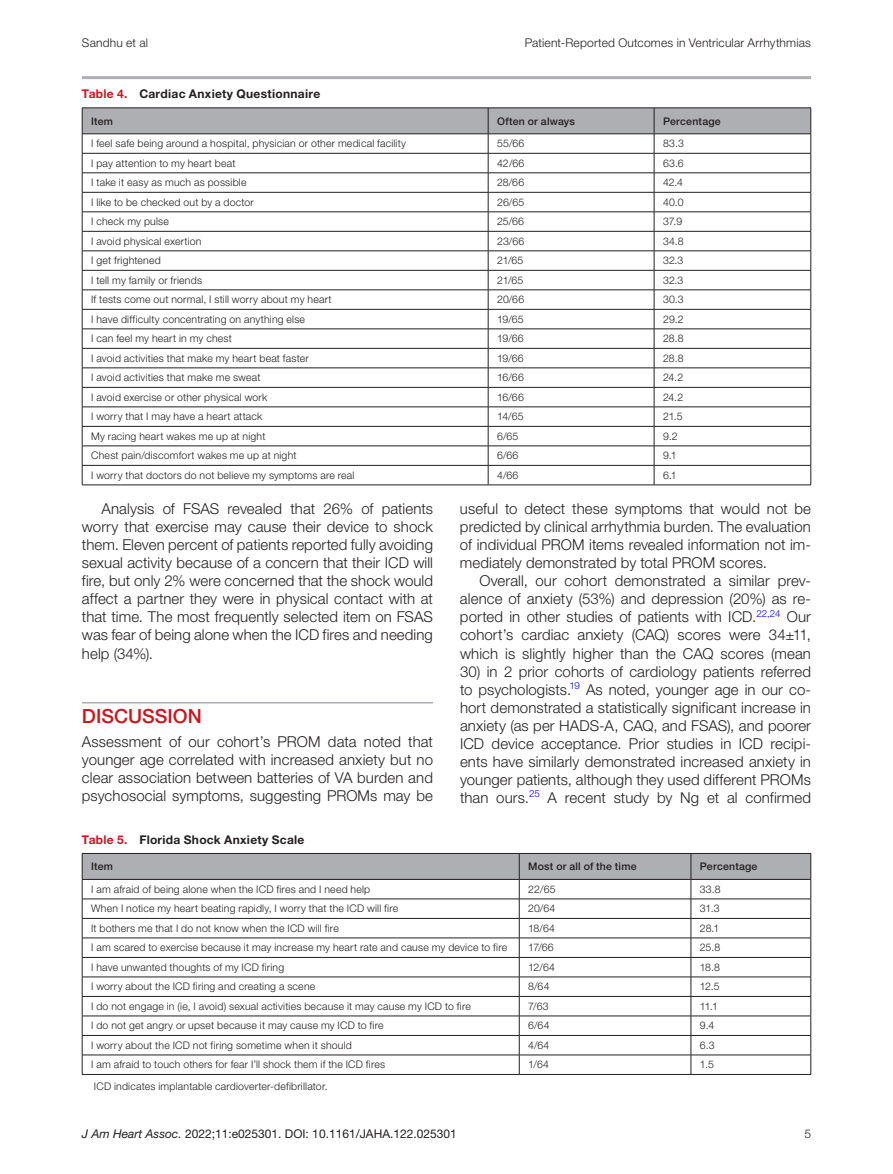
<style>
.page{position:relative;width:893px;height:1174px;background:#fff}
.page>*{position:absolute;margin:0;border:0;box-sizing:border-box;transform-origin:0 0}
.t1{font:500 19.5px "Helvetica Neue LT Std";color:#cd151d}
.t2{font:300 15px/18px "Helvetica Neue LT Std";letter-spacing:.005em;color:#231f20;text-align:justify}
.t3{font:700 12px "Helvetica Neue LT Std";letter-spacing:.025em;color:#231f20}
.t4{font:300 12px "Helvetica Neue LT Std";letter-spacing:.015em;color:#231f20}
.t5{font:12px "Helvetica Neue LT Std";color:#231f20}
.t6{font:300 10.5px "Helvetica Neue LT Std";letter-spacing:.02em;color:#231f20}
.t7{font:500 10.5px "Helvetica Neue LT Std";letter-spacing:.02em;color:#231f20}
.s1{color:#cd151d}
.s2{font-style:italic}
</style>
<div class="page">
<hr style="left:82px;top:702px;width:351px;height:1px;background:#aeafb3">
<hr style="left:82px;top:484px;width:406px;height:1px;background:#231f20">
<hr style="left:488px;top:484px;width:166px;height:1px;background:#231f20">
<svg style="left:82px;top:108px;width:729px;height:376px"></svg>
<hr style="left:654px;top:484px;width:157px;height:1px;background:#231f20">
<hr style="left:82px;top:1074px;width:437px;height:1px;background:#231f20">
<hr style="left:519px;top:1074px;width:172px;height:1px;background:#231f20">
<svg style="left:82px;top:853px;width:729px;height:221px"></svg>
<hr style="left:691px;top:1074px;width:120px;height:1px;background:#231f20">
<hr style="left:82px;top:76px;width:729px;height:3px;background:#aeafb3">
<p class="t4" style="left:82px;top:35px;width:68px">Sandhu et al</p>
<p class="t4" style="left:525px;top:35px;width:288px">Patient-Reported Outcomes in Ventricular Arrhythmias</p>
<p class="t3" style="left:82px;top:86px;width:240px"><span class="s1">Table 4.</span> Cardiac Anxiety Questionnaire</p>
<p class="t7" style="left:91px;top:115px;width:23px">Item</p>
<p class="t7" style="left:497px;top:115px;width:79px">Often or always</p>
<p class="t7" style="left:663px;top:115px;width:59px">Percentage</p>
<p class="t6" style="left:91px;top:137px;width:316px">I feel safe being around a hospital, physician or other medical facility</p>
<p class="t6" style="left:497px;top:137px;width:29px">55/66</p>
<p class="t6" style="left:663px;top:137px;width:22px">83.3</p>
<p class="t6" style="left:91px;top:157px;width:146px">I pay attention to my heart beat</p>
<p class="t6" style="left:497px;top:157px;width:29px">42/66</p>
<p class="t6" style="left:663px;top:157px;width:22px">63.6</p>
<p class="t6" style="left:91px;top:176px;width:157px">I take it easy as much as possible</p>
<p class="t6" style="left:497px;top:176px;width:29px">28/66</p>
<p class="t6" style="left:663px;top:176px;width:22px">42.4</p>
<p class="t6" style="left:91px;top:196px;width:164px">I like to be checked out by a doctor</p>
<p class="t6" style="left:497px;top:196px;width:29px">26/65</p>
<p class="t6" style="left:663px;top:196px;width:22px">40.0</p>
<p class="t6" style="left:91px;top:215px;width:79px">I check my pulse</p>
<p class="t6" style="left:497px;top:215px;width:28px">25/66</p>
<p class="t6" style="left:663px;top:215px;width:21px">37.9</p>
<p class="t6" style="left:91px;top:235px;width:112px">I avoid physical exertion</p>
<p class="t6" style="left:497px;top:235px;width:29px">23/66</p>
<p class="t6" style="left:663px;top:235px;width:22px">34.8</p>
<p class="t6" style="left:91px;top:254px;width:71px">I get frightened</p>
<p class="t6" style="left:497px;top:254px;width:28px">21/65</p>
<p class="t6" style="left:663px;top:254px;width:22px">32.3</p>
<p class="t6" style="left:91px;top:274px;width:112px">I tell my family or friends</p>
<p class="t6" style="left:497px;top:274px;width:28px">21/65</p>
<p class="t6" style="left:663px;top:274px;width:22px">32.3</p>
<p class="t6" style="left:91px;top:293px;width:242px">If tests come out normal, I still worry about my heart</p>
<p class="t6" style="left:497px;top:293px;width:29px">20/66</p>
<p class="t6" style="left:663px;top:293px;width:22px">30.3</p>
<p class="t6" style="left:91px;top:313px;width:215px">I have difficulty concentrating on anything else</p>
<p class="t6" style="left:497px;top:313px;width:28px">19/65</p>
<p class="t6" style="left:663px;top:313px;width:22px">29.2</p>
<p class="t6" style="left:91px;top:332px;width:142px">I can feel my heart in my chest</p>
<p class="t6" style="left:497px;top:332px;width:28px">19/66</p>
<p class="t6" style="left:663px;top:332px;width:22px">28.8</p>
<p class="t6" style="left:91px;top:352px;width:219px">I avoid activities that make my heart beat faster</p>
<p class="t6" style="left:497px;top:352px;width:28px">19/66</p>
<p class="t6" style="left:663px;top:352px;width:22px">28.8</p>
<p class="t6" style="left:91px;top:371px;width:171px">I avoid activities that make me sweat</p>
<p class="t6" style="left:497px;top:371px;width:28px">16/66</p>
<p class="t6" style="left:663px;top:371px;width:22px">24.2</p>
<p class="t6" style="left:91px;top:391px;width:178px">I avoid exercise or other physical work</p>
<p class="t6" style="left:497px;top:391px;width:28px">16/66</p>
<p class="t6" style="left:663px;top:391px;width:22px">24.2</p>
<p class="t6" style="left:91px;top:410px;width:173px">I worry that I may have a heart attack</p>
<p class="t6" style="left:497px;top:410px;width:28px">14/65</p>
<p class="t6" style="left:663px;top:410px;width:21px">21.5</p>
<p class="t6" style="left:91px;top:430px;width:176px">My racing heart wakes me up at night</p>
<p class="t6" style="left:497px;top:430px;width:23px">6/65</p>
<p class="t6" style="left:663px;top:430px;width:16px">9.2</p>
<p class="t6" style="left:91px;top:449px;width:207px">Chest pain/discomfort wakes me up at night</p>
<p class="t6" style="left:497px;top:449px;width:23px">6/66</p>
<p class="t6" style="left:663px;top:449px;width:15px">9.1</p>
<p class="t6" style="left:91px;top:469px;width:265px">I worry that doctors do not believe my symptoms are real</p>
<p class="t6" style="left:497px;top:469px;width:23px">4/66</p>
<p class="t6" style="left:663px;top:469px;width:15px">6.1</p>
<p class="t2" style="left:82px;top:500px;width:353px;text-indent:20px">Analysis of FSAS revealed that 26% of patients worry that exercise may cause their device to shock them. Eleven percent of patients reported fully avoiding sexual activity because of a concern that their ICD will fire, but only 2% were concerned that the shock would affect a partner they were in physical contact with at that time. The most frequently selected item on FSAS was fear of being alone when the ICD fires and needing help (34%).</p>
<h1 class="t1" style="left:82px;top:704px;width:121px">DISCUSSION</h1>
<h2 class="t2" style="left:82px;top:732px;width:353px">Assessment of our cohort’s PROM data noted that younger age correlated with increased anxiety but no clear association between batteries of VA burden and psychosocial symptoms, suggesting PROMs may be</h2>
<h2 class="t2" style="left:460px;top:500px;width:353px">useful to detect these symptoms that would not be predicted by clinical arrhythmia burden. The evaluation of individual PROM items revealed information not im&shy;mediately demonstrated by total PROM scores.</h2>
<p class="t2" style="left:460px;top:572px;width:352px;text-indent:19px">Overall, our cohort demonstrated a similar prev&shy;alence of anxiety (53%) and depression (20%) as re&shy;ported in other studies of patients with ICD.<sup>22,24</sup> Our cohort’s cardiac anxiety (CAQ) scores were 34±11, which is slightly higher than the CAQ scores (mean</p>
<p class="t2" style="left:460px;top:662px;width:353px">30) in 2 prior cohorts of cardiology patients referred to psychologists.<sup>19</sup> As noted, younger age in our co&shy;hort demonstrated a statistically significant increase in anxiety (as per HADS-A, CAQ, and FSAS), and poorer ICD device acceptance. Prior studies in ICD recipi&shy;ents have similarly demonstrated increased anxiety in younger patients, although they used different PROMs than ours.<sup>25</sup> A recent study by Ng et al confirmed</p>
<p class="t3" style="left:82px;top:831px;width:224px"><span class="s1">Table 5.</span> Florida Shock Anxiety Scale</p>
<p class="t7" style="left:91px;top:860px;width:23px">Item</p>
<p class="t7" style="left:528px;top:860px;width:110px">Most or all of the time</p>
<p class="t7" style="left:700px;top:860px;width:59px">Percentage</p>
<p class="t6" style="left:91px;top:882px;width:281px">I am afraid of being alone when the ICD fires and I need help</p>
<p class="t6" style="left:528px;top:882px;width:29px">22/65</p>
<p class="t6" style="left:700px;top:882px;width:22px">33.8</p>
<p class="t6" style="left:91px;top:902px;width:309px">When I notice my heart beating rapidly, I worry that the ICD will fire</p>
<p class="t6" style="left:528px;top:902px;width:29px">20/64</p>
<p class="t6" style="left:700px;top:902px;width:21px">31.3</p>
<p class="t6" style="left:91px;top:921px;width:249px">It bothers me that I do not know when the ICD will fire</p>
<p class="t6" style="left:528px;top:921px;width:28px">18/64</p>
<p class="t6" style="left:700px;top:921px;width:21px">28.1</p>
<p class="t6" style="left:91px;top:941px;width:418px">I am scared to exercise because it may increase my heart rate and cause my device to fire</p>
<p class="t6" style="left:528px;top:941px;width:27px">17/66</p>
<p class="t6" style="left:700px;top:941px;width:22px">25.8</p>
<p class="t6" style="left:91px;top:960px;width:195px">I have unwanted thoughts of my ICD firing</p>
<p class="t6" style="left:528px;top:960px;width:28px">12/64</p>
<p class="t6" style="left:700px;top:960px;width:22px">18.8</p>
<p class="t6" style="left:91px;top:980px;width:226px">I worry about the ICD firing and creating a scene</p>
<p class="t6" style="left:528px;top:980px;width:23px">8/64</p>
<p class="t6" style="left:700px;top:980px;width:21px">12.5</p>
<p class="t6" style="left:91px;top:999px;width:381px">I do not engage in (ie, I avoid) sexual activities because it may cause my ICD to fire</p>
<p class="t6" style="left:528px;top:999px;width:22px">7/63</p>
<p class="t6" style="left:700px;top:999px;width:19px">11.1</p>
<p class="t6" style="left:91px;top:1019px;width:294px">I do not get angry or upset because it may cause my ICD to fire</p>
<p class="t6" style="left:528px;top:1019px;width:23px">6/64</p>
<p class="t6" style="left:700px;top:1019px;width:16px">9.4</p>
<p class="t6" style="left:91px;top:1038px;width:262px">I worry about the ICD not firing sometime when it should</p>
<p class="t6" style="left:528px;top:1038px;width:23px">4/64</p>
<p class="t6" style="left:700px;top:1038px;width:16px">6.3</p>
<p class="t6" style="left:91px;top:1058px;width:296px">I am afraid to touch others for fear I’ll shock them if the ICD fires</p>
<p class="t6" style="left:528px;top:1058px;width:22px">1/64</p>
<p class="t6" style="left:700px;top:1058px;width:16px">1.5</p>
<p class="t6" style="left:94px;top:1080px;width:235px">ICD indicates implantable cardioverter-defibrillator.</p>
<p class="t5" style="left:82px;top:1126px;width:376px"><span class="s2">J Am Heart Assoc.</span> 2022;11:e025301. DOI: 10.1161/JAHA.122.025301</p>
<p class="t4" style="left:804px;top:1126px;width:8px">5</p>
</div>
